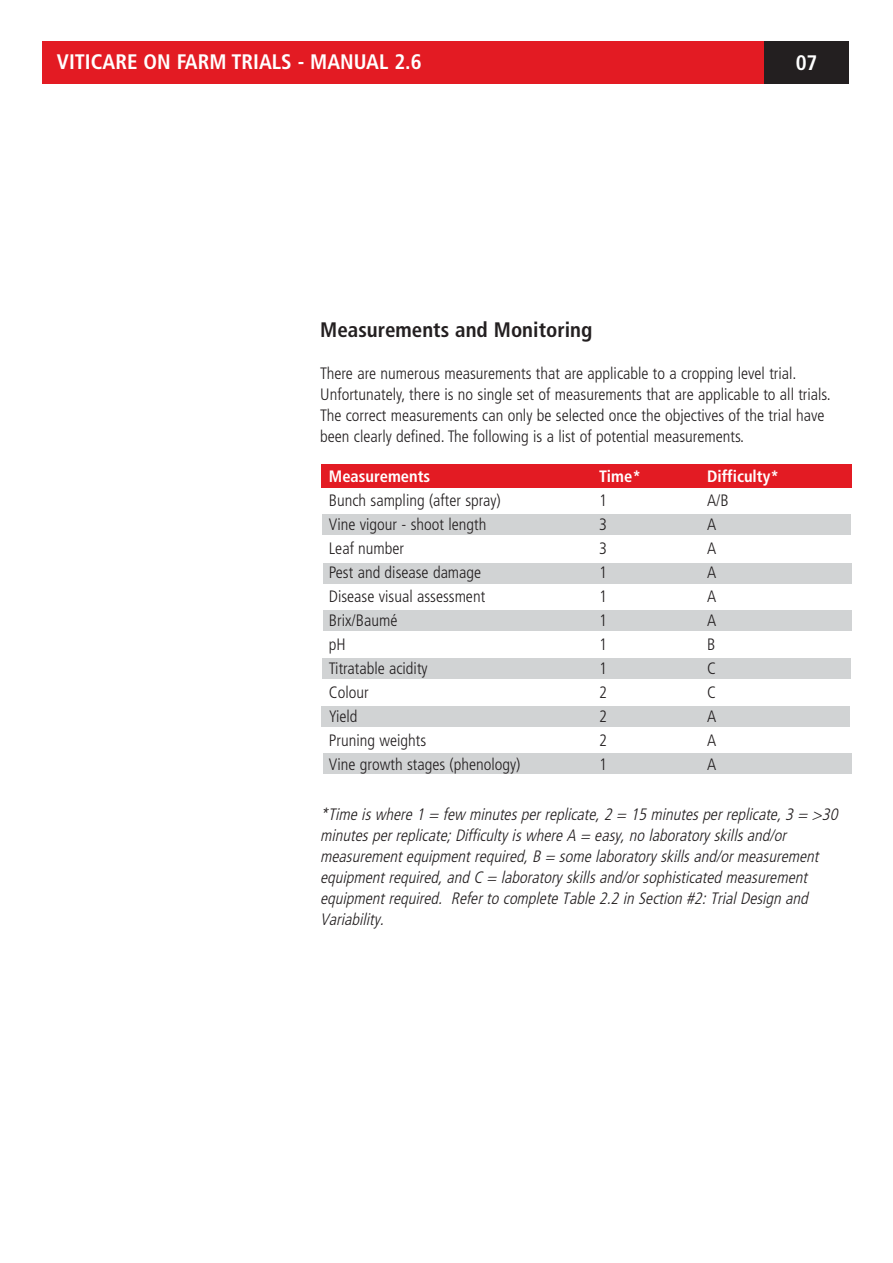
<style>
.page{position:relative;width:893px;height:1263px;background:#fff}
.page>*{position:absolute;margin:0;border:0;box-sizing:border-box;transform-origin:0 0}
.t1{font:700 condensed 21px "Frutiger LT Std";color:#fff}
.t2{font:700 condensed 21px "Frutiger LT Std";color:#231f20}
.t3{font:300 condensed 16.5px/21px "Frutiger LT Std";color:#231f20}
.t4{font:italic 300 condensed 16.5px/21px "Frutiger LT Std";color:#231f20}
.t5{font:700 condensed 16.5px "Frutiger LT Std";color:#fff}
</style>
<div class="page">
<div style="left:323px;top:753px;width:528px;height:21px;background:#d1d3d4"></div>
<div style="left:42px;top:41px;width:806px;height:43px;background:#e31b23"></div>
<div style="left:764px;top:41px;width:84px;height:43px;background:#231f20"></div>
<div style="left:321px;top:706px;width:529px;height:21px;background:#d1d3d4"></div>
<div style="left:322px;top:658px;width:528px;height:20px;background:#d1d3d4"></div>
<div style="left:323px;top:610px;width:528px;height:21px;background:#d1d3d4"></div>
<div style="left:323px;top:563px;width:528px;height:21px;background:#d1d3d4"></div>
<div style="left:322px;top:515px;width:529px;height:20px;background:#d1d3d4"></div>
<div style="left:321px;top:464px;width:530px;height:24px;background:#e31b23"></div>
<p class="t1" style="left:57px;top:53px;width:366px">VITICARE ON FARM TRIALS - MANUAL 2.6</p>
<p class="t1" style="left:795px;top:53px;width:23px">07</p>
<p class="t2" style="left:320px;top:321px;width:273px">Measurements and Monitoring</p>
<p class="t3" style="left:320px;top:363px;width:512px">There are numerous measurements that are applicable to a cropping level trial.<br>Unfortunately, there is no single set of measurements that are applicable to all trials.<br>The correct measurements can only be selected once the objectives of the trial have been clearly defined. The following is a list of potential measurements.</p>
<p class="t5" style="left:329px;top:469px;width:103px">Measurements</p>
<p class="t5" style="left:599px;top:469px;width:43px">Time*</p>
<p class="t5" style="left:707px;top:469px;width:73px">Difficulty*</p>
<p class="t3" style="left:329px;top:491px;width:173px">Bunch sampling (after spray)</p>
<p class="t3" style="left:599px;top:491px;width:9px">1</p>
<p class="t3" style="left:707px;top:491px;width:23px">A/B</p>
<p class="t3" style="left:329px;top:515px;width:159px">Vine vigour - shoot length</p>
<p class="t3" style="left:599px;top:515px;width:9px">3</p>
<p class="t3" style="left:707px;top:515px;width:11px">A</p>
<p class="t3" style="left:329px;top:539px;width:77px">Leaf number</p>
<p class="t3" style="left:599px;top:539px;width:9px">3</p>
<p class="t3" style="left:707px;top:539px;width:11px">A</p>
<p class="t3" style="left:329px;top:563px;width:154px">Pest and disease damage</p>
<p class="t3" style="left:599px;top:563px;width:9px">1</p>
<p class="t3" style="left:707px;top:563px;width:11px">A</p>
<p class="t3" style="left:329px;top:587px;width:158px">Disease visual assessment</p>
<p class="t3" style="left:599px;top:587px;width:9px">1</p>
<p class="t3" style="left:707px;top:587px;width:11px">A</p>
<p class="t3" style="left:329px;top:611px;width:70px">Brix/Baumé</p>
<p class="t3" style="left:599px;top:611px;width:9px">1</p>
<p class="t3" style="left:707px;top:611px;width:11px">A</p>
<p class="t3" style="left:329px;top:635px;width:18px">pH</p>
<p class="t3" style="left:599px;top:635px;width:9px">1</p>
<p class="t3" style="left:707px;top:635px;width:10px">B</p>
<p class="t3" style="left:329px;top:659px;width:100px">Titratable acidity</p>
<p class="t3" style="left:599px;top:659px;width:9px">1</p>
<p class="t3" style="left:707px;top:659px;width:10px">C</p>
<p class="t3" style="left:329px;top:683px;width:41px">Colour</p>
<p class="t3" style="left:599px;top:683px;width:9px">2</p>
<p class="t3" style="left:707px;top:683px;width:10px">C</p>
<p class="t3" style="left:329px;top:707px;width:30px">Yield</p>
<p class="t3" style="left:599px;top:707px;width:9px">2</p>
<p class="t3" style="left:707px;top:707px;width:11px">A</p>
<p class="t3" style="left:329px;top:731px;width:99px">Pruning weights</p>
<p class="t3" style="left:599px;top:731px;width:9px">2</p>
<p class="t3" style="left:707px;top:731px;width:11px">A</p>
<p class="t3" style="left:329px;top:755px;width:193px">Vine growth stages (phenology)</p>
<p class="t3" style="left:599px;top:755px;width:9px">1</p>
<p class="t3" style="left:707px;top:755px;width:11px">A</p>
<p class="t4" style="left:320px;top:804px;width:522px">*Time is where 1 = few minutes per replicate, 2 = 15 minutes per replicate, 3 = &gt;30 minutes per replicate; Difficulty is where A = easy, no laboratory skills and/or measurement equipment required, B = some laboratory skills and/or measurement equipment required, and C = laboratory skills and/or sophisticated measurement equipment required. Refer to complete Table 2.2 in Section #2: Trial Design and Variability.</p>
</div>
